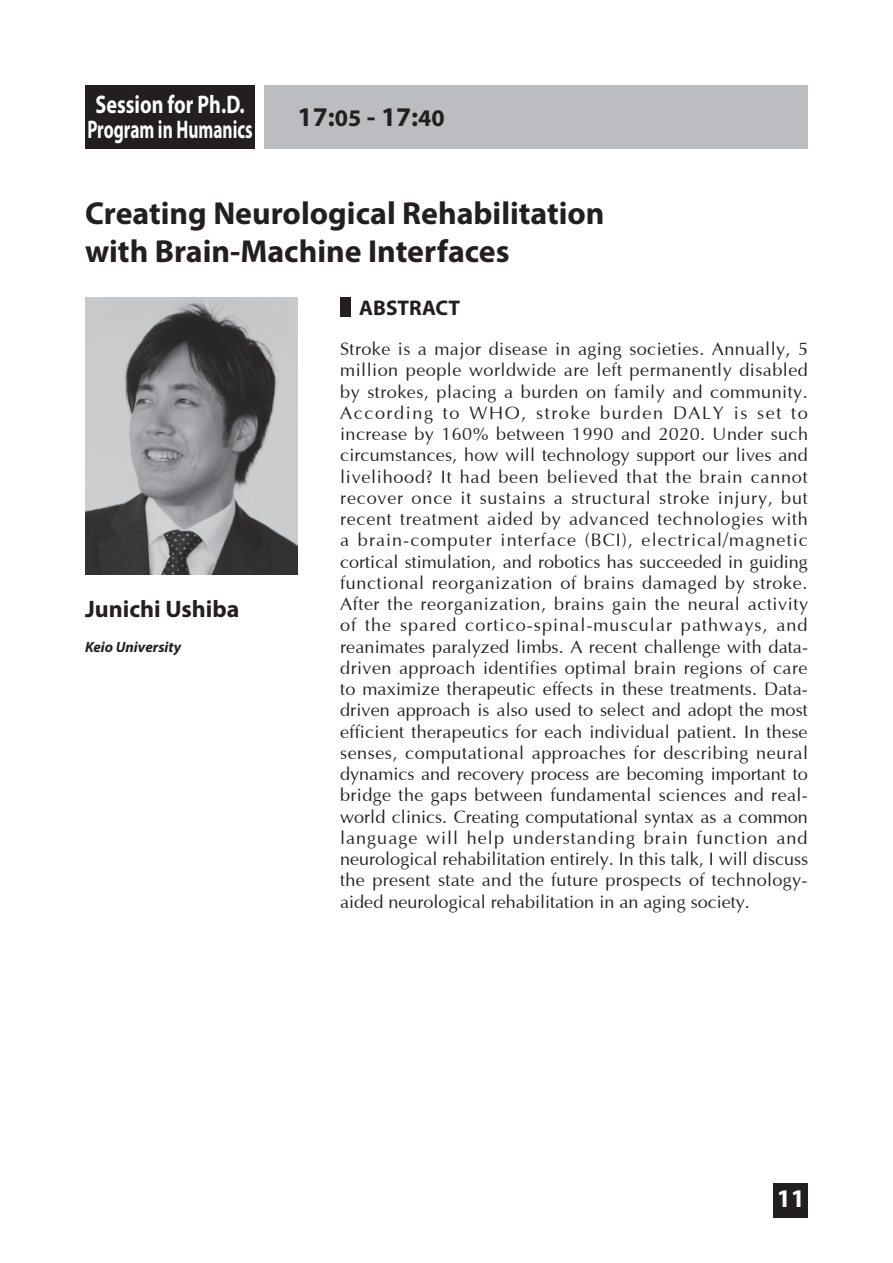
<style>
.page{position:relative;width:893px;height:1263px;background:#fff}
.page>*{position:absolute;margin:0;border:0;box-sizing:border-box;transform-origin:0 0}
.t1{font:700 31.95px "Myriad Pro";color:#231f20}
.t2{font:700 27.15px "Myriad Pro";color:#231f20}
.t3{font:700 25.5px/25.5px "Myriad Pro";color:#fff;text-align:center;scale:.79 1}
.t4{font:700 25.5px "Myriad Pro";color:#fff}
.t5{font:700 23.85px "Myriad Pro";color:#231f20}
.t6{font:700 21.3px "Myriad Pro";color:#231f20}
.t7{font:18px/21.3px "Optima";color:#231f20;text-align:justify}
.t8{font:italic 700 14.85px "Myriad Pro";color:#231f20}
.s1{font-size:23.85px}
</style>
<div class="page">
<div style="left:85px;top:85px;width:723px;height:64px;background:#bcbdc0"></div>
<div style="left:85px;top:85px;width:172px;height:64px;background:#231f20"></div>
<div style="left:255px;top:83px;width:9px;height:68px;background:#fff"></div>
<div style="left:774px;top:1183px;width:34px;height:34px;background:#231f20"></div>
<img style="left:85px;top:298px;width:213px;height:276px">
<div style="left:340px;top:298px;width:11px;height:19px;background:#231f20"></div>
<p class="t3" style="left:87px;top:91px;width:211px">Session for Ph.D.<br>Program in Humanics</p>
<p class="t2" style="left:298px;top:99px;width:149px">17:<span class="s1">05</span> - 17:<span class="s1">40</span></p>
<p class="t1" style="left:85px;top:193px;width:521px">Creating Neurological Rehabilitation</p>
<p class="t1" style="left:85px;top:230px;width:426px">with Brain-Machine Interfaces</p>
<p class="t5" style="left:85px;top:593px;width:156px">Junichi Ushiba</p>
<p class="t8" style="left:85px;top:638px;width:98px">Keio University</p>
<p class="t6" style="left:359px;top:294px;width:102px">ABSTRACT</p>
<p class="t7" style="left:340px;top:339px;width:469px">Stroke is a major disease in aging societies. Annually, 5 million people worldwide are left permanently disabled by strokes, placing a burden on family and community.<br>According to WHO, stroke burden DALY is set to increase by 160% between 1990 and 2020. Under such circumstances, how will technology support our lives and livelihood? It had been believed that the brain cannot recover once it sustains a structural stroke injury, but recent treatment aided by advanced technologies with a brain-computer interface (BCI), electrical/magnetic cortical stimulation, and robotics has succeeded in guiding functional reorganization of brains damaged by stroke.<br>After the reorganization, brains gain the neural activity of the spared cortico-spinal-muscular pathways, and reanimates paralyzed limbs. A recent challenge with data&shy;driven approach identifies optimal brain regions of care to maximize therapeutic effects in these treatments. Data&shy;driven approach is also used to select and adopt the most efficient therapeutics for each individual patient. In these senses, computational approaches for describing neural dynamics and recovery process are becoming important to bridge the gaps between fundamental sciences and real&shy;world clinics. Creating computational syntax as a common language will help understanding brain function and neurological rehabilitation entirely. In this talk, I will discuss the present state and the future prospects of technology&shy;aided neurological rehabilitation in an aging society.</p>
<h3 class="t4" style="left:777px;top:1182px;width:30px">11</h3>
</div>
